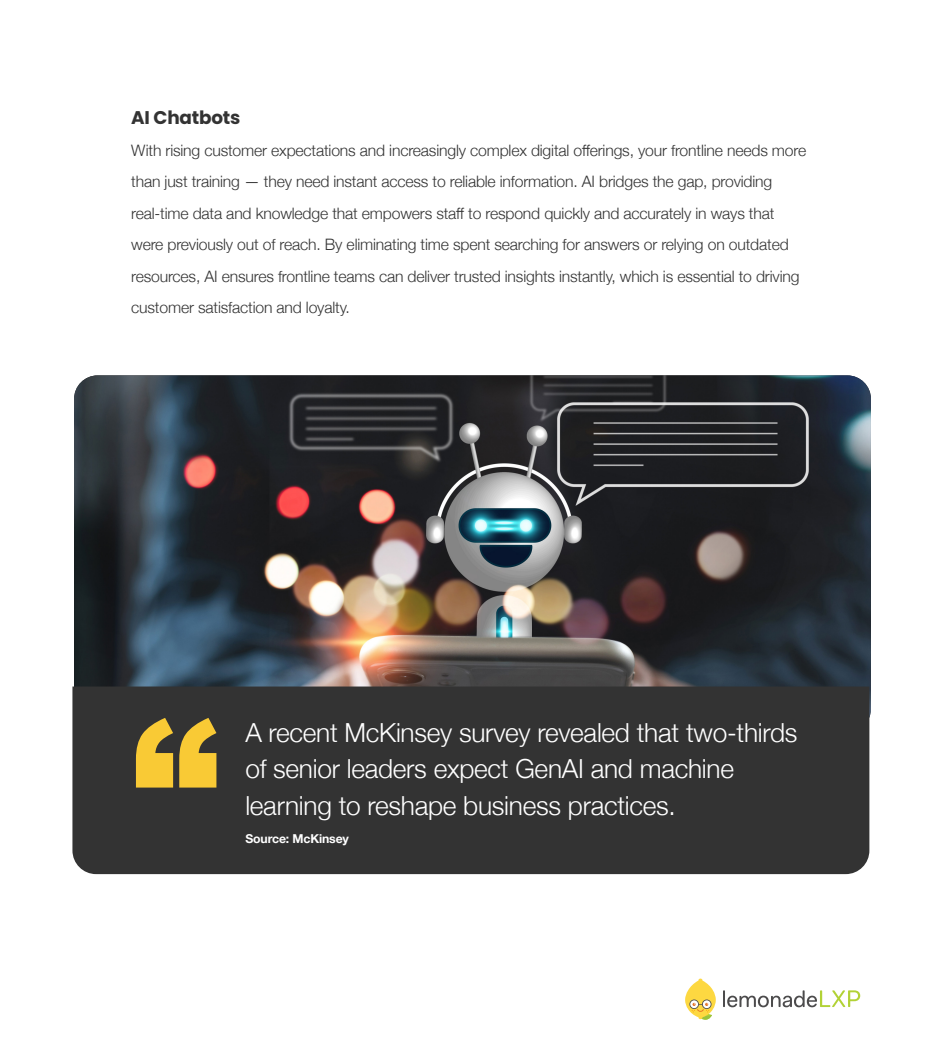
<style>
.page{position:relative;width:945px;height:1050px;background:#fff}
.page>*{position:absolute;margin:0;border:0;box-sizing:border-box;transform-origin:0 0}
.Main_Body{font:900 175px "Arial";color:#f9ca35}
.Main_Body-2{font:300 26.25px/36.8px "Helvetica Neue";letter-spacing:-.01em;color:#fff}
.Main_Body-3{font:700 18.38px "Poppins";letter-spacing:-.01em;color:#333}
.Main_Body-4{font:300 15.75px/31.5px "Helvetica Neue";letter-spacing:-.01em;color:#333}
.Main_Body-5{font:700 12.25px "Helvetica Neue";letter-spacing:-.01em;color:#fff}
</style>
<div class="page">
<svg style="left:685px;top:979px;width:31px;height:41px"></svg>
<svg style="left:723px;top:990px;width:137px;height:17px"></svg>
<img style="left:74px;top:375px;width:797px;height:357px">
<div style="left:72px;top:687px;width:797px;height:187px;background:#333"></div>
<p class="Main_Body-3" style="left:131px;top:107px;width:111px">AI Chatbots</p>
<p class="Main_Body-4" style="left:131px;top:133px;width:676px">With rising customer expectations and increasingly complex digital offerings, your frontline needs more than just training — they need instant access to reliable information. AI bridges the gap, providing real-time data and knowledge that empowers staff to respond quickly and accurately in ways that were previously out of reach. By eliminating time spent searching for answers or relying on outdated resources, AI ensures frontline teams can deliver trusted insights instantly, which is essential to driving customer satisfaction and loyalty.</p>
<p class="Main_Body" style="left:131px;top:656px;width:89px">“</p>
<p class="Main_Body-2" style="left:245px;top:712px;width:554px">A recent McKinsey survey revealed that two-thirds of senior leaders expect GenAI and machine learning to reshape business practices.</p>
<p class="Main_Body-5" style="left:245px;top:829px;width:105px">Source: McKinsey</p>
</div>
